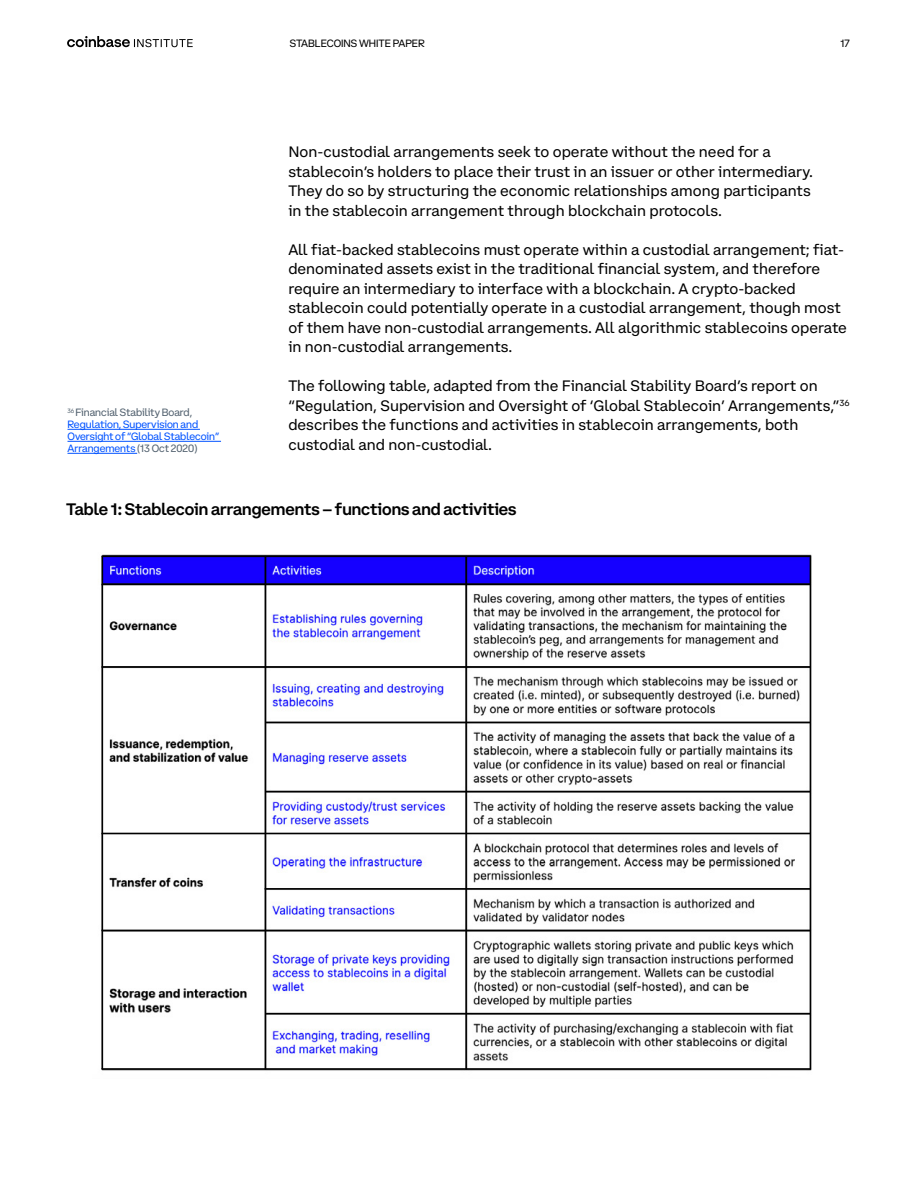
<style>
.page{position:relative;width:918px;height:1188px;background:#fff}
.page>*{position:absolute;margin:0;border:0;box-sizing:border-box;transform-origin:0 0}
.t1{font:500 16.5px "Coinbase Display";color:#000}
.t2{font:15px/19.5px "Coinbase Sans";color:#000101}
.t3{font:10.5px/12px "Coinbase Display";color:#0052ff}
.t4{font:10.5px "Coinbase Display";color:#000101}
.s1{color:#52616f}
</style>
<div class="page">
<svg style="left:67px;top:36px;width:126px;height:11px"></svg>
<hr style="left:68px;top:429px;width:132px;height:1px;background:#0052ff">
<hr style="left:68px;top:441px;width:153px;height:1px;background:#0052ff">
<hr style="left:68px;top:453px;width:69px;height:1px;background:#0052ff">
<img style="left:101px;top:554px;width:711px;height:517px">
<hr style="left:265px;top:557px;width:1px;height:512px;background:#000">
<hr style="left:102px;top:557px;width:1px;height:512px;background:#000">
<hr style="left:810px;top:557px;width:1px;height:513px;background:#000">
<hr style="left:465px;top:557px;width:2px;height:512px;background:#000">
<hr style="left:102px;top:1068px;width:708px;height:2px;background:#000">
<hr style="left:266px;top:1013px;width:544px;height:1px;background:#000">
<hr style="left:102px;top:930px;width:708px;height:1px;background:#000">
<hr style="left:265px;top:888px;width:545px;height:2px;background:#000">
<hr style="left:102px;top:833px;width:708px;height:1px;background:#000">
<hr style="left:265px;top:791px;width:545px;height:1px;background:#000">
<hr style="left:266px;top:722px;width:544px;height:1px;background:#000">
<hr style="left:102px;top:666px;width:708px;height:2px;background:#000">
<hr style="left:102px;top:584px;width:708px;height:1px;background:#000">
<hr style="left:102px;top:556px;width:709px;height:1px;background:#000">
<p class="t3" style="left:67px;top:406px;width:153px"><sup>36</sup> <span class="s1">Financial Stability Board,<br></span>Regulation, Supervision and<br>Oversight of “Global Stablecoin”<br>Arrangements <span class="s1">(13 Oct 2020)</span></p>
<p class="t4" style="left:290px;top:37px;width:136px">STABLECOINS WHITE PAPER</p>
<p class="t4" style="left:841px;top:37px;width:11px">17</p>
<p class="t2" style="left:288px;top:142px;width:526px">Non-custodial arrangements seek to operate without the need for a stablecoin’s holders to place their trust in an issuer or other intermediary.<br>They do so by structuring the economic relationships among participants in the stablecoin arrangement through blockchain protocols.</p>
<p class="t2" style="left:288px;top:239px;width:560px">All fiat-backed stablecoins must operate within a custodial arrangement; fiat&shy;denominated assets exist in the traditional financial system, and therefore require an intermediary to interface with a blockchain. A crypto-backed stablecoin could potentially operate in a custodial arrangement, though most of them have non-custodial arrangements. All algorithmic stablecoins operate in non-custodial arrangements.</p>
<p class="t2" style="left:288px;top:376px;width:563px">The following table, adapted from the Financial Stability Board’s report on “Regulation, Supervision and Oversight of ‘Global Stablecoin’ Arrangements,”<sup>36 </sup>describes the functions and activities in stablecoin arrangements, both custodial and non-custodial.</p>
<p class="t1" style="left:66px;top:498px;width:452px">Table 1: Stablecoin arrangements – functions and activities</p>
</div>
